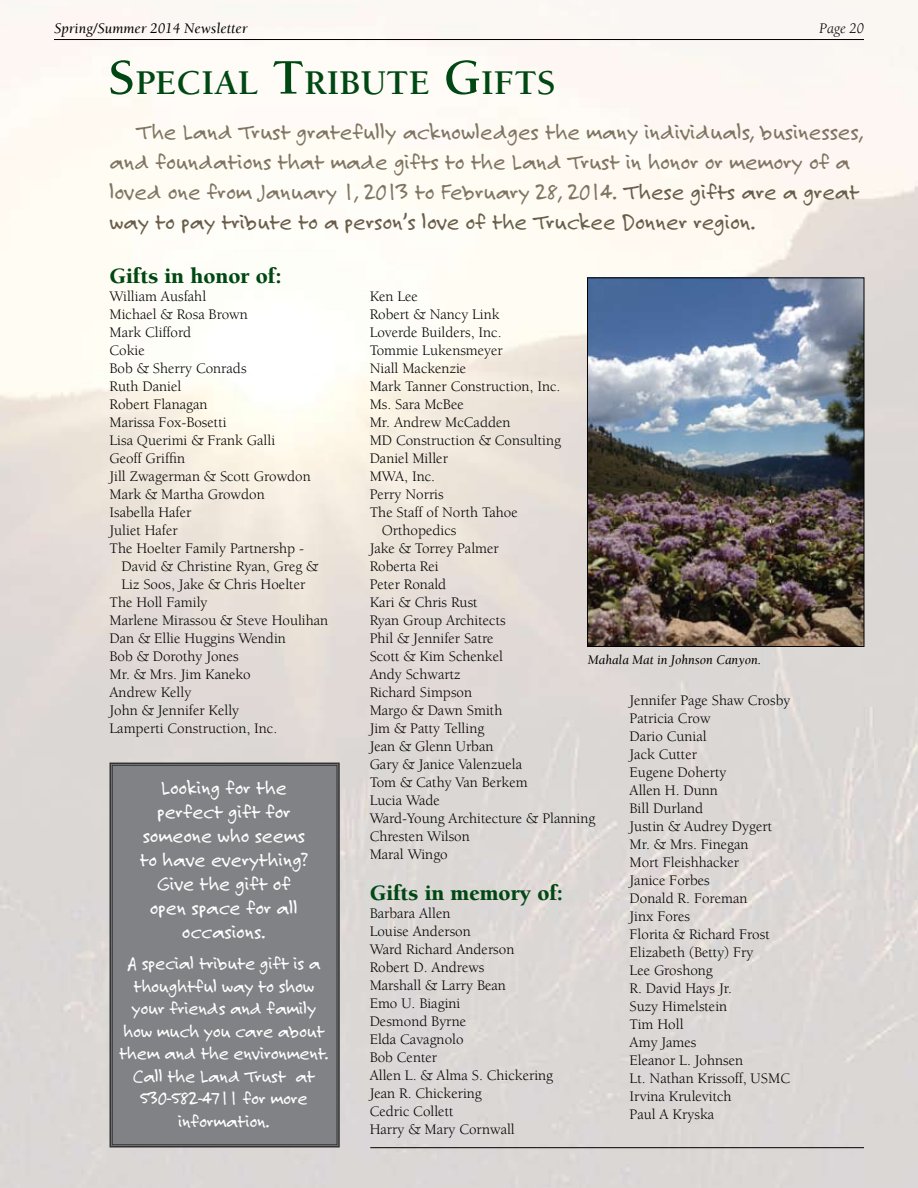
<style>
.page{position:relative;width:918px;height:1188px;background:#fff}
.page>*{position:absolute;margin:0;border:0;box-sizing:border-box;transform-origin:0 0}
.t1{font:700 35.7px "Berkeley";color:#004813}
.t2{font:24px/30px "Felt Tip Roman";color:#807563}
.t3{font:900 22.5px "Berkeley";color:#004813}
.t4{font:21px/24px "Felt Tip Roman";color:#fff;text-align:center}
.t5{font:19.5px/22.5px "Felt Tip Roman";letter-spacing:-.01em;color:#fff;text-align:center}
.t6{font:15px/18px "Berkeley";color:#000}
.t7{font:italic 15px "Berkeley";color:#000}
.t8{font:italic 15px "Berkeley";color:#000}
.t9{font:italic 13.5px "Berkeley";color:#000}
.s1{font-size:51px}
.s2{color:#695e4b}
</style>
<div class="page">
<img style="left:0;top:0;width:918px;height:1188px">
<hr style="left:370px;top:1147px;width:494px;height:1px;background:#000">
<hr style="left:54px;top:39px;width:810px;height:1px;background:#000">
<div style="left:109px;top:762px;width:232px;height:386px;background:#808285"></div>
<div style="left:112px;top:765px;width:225px;height:380px;border:1px solid #333"></div>
<img style="left:589px;top:280px;width:273px;height:365px">
<div style="left:587px;top:278px;width:277px;height:369px;border:1px solid #000"></div>
<p class="t7" style="left:54px;top:20px;width:195px">Spring/Summer 2014 Newsletter</p>
<p class="t8" style="left:819px;top:21px;width:46px">Page 20</p>
<h1 class="t1" style="left:108px;top:63px;width:450px"><span class="s1">S</span>PECIAL <span class="s1">T</span>RIBUTE <span class="s1">G</span>IFTS</h1>
<p class="t2" style="left:110px;top:116px;width:755px;text-indent:27px">The Land Trust gratefully acknowledges the many individuals, businesses, and foundations that made gifts to the Land Trust in honor or memory of a loved one from January 1, 2013 to February 28, 2014. <span class="s2">These gifts are a great way to pay tribute to a person’s love of the Truckee Donner region.</span></p>
<h3 class="t3" style="left:110px;top:264px;width:174px">Gifts in honor of:</h3>
<p class="t6" style="left:110px;top:287px;width:98px">William Ausfahl</p>
<p class="t6" style="left:110px;top:305px;width:140px">Michael &amp; Rosa Brown</p>
<p class="t6" style="left:110px;top:323px;width:83px">Mark Clifford</p>
<p class="t6" style="left:110px;top:341px;width:37px">Cokie</p>
<p class="t6" style="left:110px;top:359px;width:139px">Bob &amp; Sherry Conrads</p>
<p class="t6" style="left:110px;top:377px;width:73px">Ruth Daniel</p>
<p class="t6" style="left:110px;top:395px;width:100px">Robert Flanagan</p>
<p class="t6" style="left:110px;top:413px;width:119px">Marissa Fox-Bosetti</p>
<p class="t6" style="left:110px;top:431px;width:167px">Lisa Querimi &amp; Frank Galli</p>
<p class="t6" style="left:110px;top:449px;width:77px">Geoff Griffin</p>
<p class="t6" style="left:110px;top:467px;width:203px">Jill Zwagerman &amp; Scott Growdon</p>
<p class="t6" style="left:110px;top:485px;width:157px">Mark &amp; Martha Growdon</p>
<p class="t6" style="left:110px;top:503px;width:83px">Isabella Hafer</p>
<p class="t6" style="left:110px;top:521px;width:70px">Juliet Hafer</p>
<p class="t6" style="left:110px;top:539px;width:196px">The Hoelter Family Partnershp -</p>
<p class="t6" style="left:122px;top:557px;width:199px">David &amp; Christine Ryan, Greg &amp;</p>
<p class="t6" style="left:122px;top:575px;width:185px">Liz Soos, Jake &amp; Chris Hoelter</p>
<p class="t6" style="left:110px;top:593px;width:100px">The Holl Family</p>
<p class="t6" style="left:110px;top:611px;width:220px">Marlene Mirassou &amp; Steve Houlihan</p>
<p class="t6" style="left:110px;top:629px;width:178px">Dan &amp; Ellie Huggins Wendin</p>
<p class="t6" style="left:110px;top:647px;width:131px">Bob &amp; Dorothy Jones</p>
<p class="t6" style="left:110px;top:665px;width:143px">Mr. &amp; Mrs. Jim Kaneko</p>
<p class="t6" style="left:110px;top:683px;width:83px">Andrew Kelly</p>
<p class="t6" style="left:110px;top:701px;width:131px">John &amp; Jennifer Kelly</p>
<p class="t6" style="left:110px;top:719px;width:169px">Lamperti Construction, Inc.</p>
<p class="t6" style="left:370px;top:288px;width:50px">Ken Lee</p>
<p class="t6" style="left:370px;top:306px;width:132px">Robert &amp; Nancy Link</p>
<p class="t6" style="left:370px;top:324px;width:133px">Loverde Builders, Inc.</p>
<p class="t6" style="left:370px;top:342px;width:135px">Tommie Lukensmeyer</p>
<p class="t6" style="left:370px;top:360px;width:98px">Niall Mackenzie</p>
<p class="t6" style="left:370px;top:378px;width:192px">Mark Tanner Construction, Inc.</p>
<p class="t6" style="left:370px;top:396px;width:96px">Ms. Sara McBee</p>
<p class="t6" style="left:370px;top:414px;width:142px">Mr. Andrew McCadden</p>
<p class="t6" style="left:370px;top:432px;width:193px">MD Construction &amp; Consulting</p>
<p class="t6" style="left:370px;top:450px;width:80px">Daniel Miller</p>
<p class="t6" style="left:370px;top:468px;width:67px">MWA, Inc.</p>
<p class="t6" style="left:370px;top:486px;width:76px">Perry Norris</p>
<p class="t6" style="left:370px;top:504px;width:150px">The Staff of North Tahoe</p>
<p class="t6" style="left:382px;top:522px;width:76px">Orthopedics</p>
<p class="t6" style="left:370px;top:540px;width:131px">Jake &amp; Torrey Palmer</p>
<p class="t6" style="left:370px;top:558px;width:71px">Roberta Rei</p>
<p class="t6" style="left:370px;top:576px;width:78px">Peter Ronald</p>
<p class="t6" style="left:370px;top:594px;width:110px">Kari &amp; Chris Rust</p>
<p class="t6" style="left:370px;top:612px;width:138px">Ryan Group Architects</p>
<p class="t6" style="left:370px;top:630px;width:126px">Phil &amp; Jennifer Satre</p>
<p class="t6" style="left:370px;top:648px;width:135px">Scott &amp; Kim Schenkel</p>
<p class="t6" style="left:370px;top:666px;width:92px">Andy Schwartz</p>
<p class="t6" style="left:370px;top:684px;width:104px">Richard Simpson</p>
<p class="t6" style="left:370px;top:702px;width:134px">Margo &amp; Dawn Smith</p>
<p class="t6" style="left:370px;top:720px;width:116px">Jim &amp; Patty Telling</p>
<p class="t6" style="left:370px;top:738px;width:125px">Jean &amp; Glenn Urban</p>
<p class="t6" style="left:370px;top:756px;width:154px">Gary &amp; Janice Valenzuela</p>
<p class="t6" style="left:370px;top:774px;width:160px">Tom &amp; Cathy Van Berkem</p>
<p class="t6" style="left:370px;top:792px;width:72px">Lucia Wade</p>
<p class="t6" style="left:370px;top:810px;width:227px">Ward-Young Architecture &amp; Planning</p>
<p class="t6" style="left:370px;top:828px;width:102px">Chresten Wilson</p>
<p class="t6" style="left:370px;top:846px;width:80px">Maral Wingo</p>
<h3 class="t3" style="left:370px;top:881px;width:195px">Gifts in memory of:</h3>
<p class="t6" style="left:370px;top:904px;width:185px">Barbara Allen<br>Louise Anderson<br>Ward Richard Anderson<br>Robert D. Andrews<br>Marshall &amp; Larry Bean<br>Emo U. Biagini<br>Desmond Byrne<br>Elda Cavagnolo<br>Bob Center<br>Allen L. &amp; Alma S. Chickering<br>Jean R. Chickering<br>Cedric Collett<br>Harry &amp; Mary Cornwall</p>
<p class="t9" style="left:588px;top:653px;width:175px">Mahala Mat in Johnson Canyon.</p>
<p class="t6" style="left:630px;top:691px;width:162px">Jennifer Page Shaw Crosby<br>Patricia Crow<br>Dario Cunial<br>Jack Cutter<br>Eugene Doherty<br>Allen H. Dunn<br>Bill Durland<br>Justin &amp; Audrey Dygert<br>Mr. &amp; Mrs. Finegan<br>Mort Fleishhacker<br>Janice Forbes<br>Donald R. Foreman<br>Jinx Fores<br>Florita &amp; Richard Frost<br>Elizabeth (Betty) Fry<br>Lee Groshong<br>R. David Hays Jr.<br>Suzy Himelstein<br>Tim Holl<br>Amy James<br>Eleanor L. Johnsen<br>Lt. Nathan Krissoff, USMC<br>Irvina Krulevitch<br>Paul A Kryska</p>
<h3 class="t4" style="left:140px;top:775px;width:170px">Looking for the perfect gift for someone who seems to have everything?<br>Give the gift of open space for all occasions.</h3>
<h3 class="t5" style="left:119px;top:952px;width:211px">A special tribute gift is a thoughtful way to show your friends and family how much you care about them and the environment.<br>Call the Land Trust at<br>530-582-4711 for more information.</h3>
</div>
